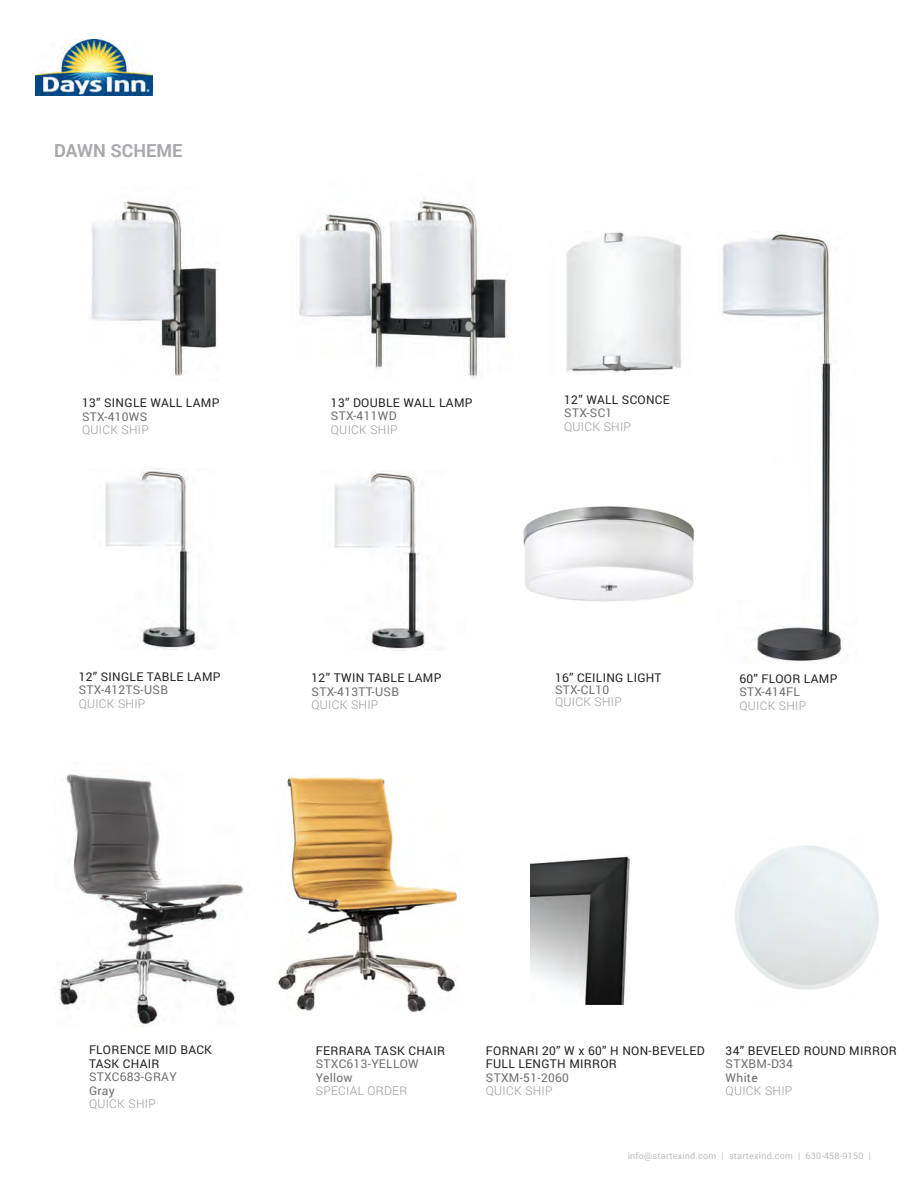
<style>
.page{position:relative;width:918px;height:1188px;background:#fff}
.page>*{position:absolute;margin:0;border:0;box-sizing:border-box;transform-origin:0 0}
.t1{font:700 18px "Roboto";color:#a8a9ad}
.t2{font:12px/13.5px "Roboto";letter-spacing:.025em;color:#231f20}
.t3{font:12px "Roboto";letter-spacing:.025em;color:#6c6d70}
.t4{font:300 12px "Roboto";letter-spacing:.025em;color:#939598}
.t5{font:9px "Roboto";letter-spacing:.025em;color:#bcbdc0}
</style>
<div class="page">
<img style="left:722px;top:231px;width:121px;height:432px">
<img style="left:36px;top:39px;width:116px;height:57px">
<img style="left:91px;top:200px;width:127px;height:176px">
<img style="left:299px;top:198px;width:209px;height:181px">
<img style="left:105px;top:469px;width:91px;height:180px">
<img style="left:334px;top:470px;width:91px;height:181px">
<img style="left:523px;top:506px;width:172px;height:96px">
<img style="left:566px;top:232px;width:115px;height:142px">
<img style="left:531px;top:856px;width:99px;height:148px">
<img style="left:54px;top:774px;width:190px;height:253px">
<img style="left:278px;top:775px;width:181px;height:238px">
<p class="t1" style="left:54px;top:138px;width:130px">DAWN SCHEME</p>
<p class="t2" style="left:82px;top:396px;width:139px">13” SINGLE WALL LAMP</p>
<p class="t3" style="left:82px;top:408px;width:67px">STX-410WS</p>
<p class="t4" style="left:82px;top:422px;width:68px">QUICK SHIP</p>
<p class="t2" style="left:331px;top:395px;width:143px">13” DOUBLE WALL LAMP</p>
<p class="t3" style="left:331px;top:407px;width:67px">STX-411WD</p>
<p class="t4" style="left:331px;top:421px;width:68px">QUICK SHIP</p>
<p class="t2" style="left:564px;top:392px;width:107px">12” WALL SCONCE</p>
<p class="t3" style="left:564px;top:405px;width:50px">STX-SC1</p>
<p class="t4" style="left:564px;top:418px;width:68px">QUICK SHIP</p>
<p class="t2" style="left:79px;top:669px;width:143px">12” SINGLE TABLE LAMP</p>
<p class="t3" style="left:79px;top:681px;width:91px">STX-412TS-USB</p>
<p class="t4" style="left:79px;top:695px;width:68px">QUICK SHIP</p>
<p class="t2" style="left:312px;top:671px;width:131px">12” TWIN TABLE LAMP</p>
<p class="t3" style="left:312px;top:683px;width:89px">STX-413TT-USB</p>
<p class="t4" style="left:312px;top:697px;width:68px">QUICK SHIP</p>
<p class="t2" style="left:555px;top:670px;width:108px">16” CEILING LIGHT</p>
<p class="t3" style="left:555px;top:681px;width:56px">STX-CL10</p>
<p class="t4" style="left:555px;top:693px;width:68px">QUICK SHIP</p>
<p class="t2" style="left:739px;top:671px;width:100px">60” FLOOR LAMP</p>
<p class="t3" style="left:739px;top:683px;width:62px">STX-414FL</p>
<p class="t4" style="left:739px;top:697px;width:68px">QUICK SHIP</p>
<p class="t2" style="left:89px;top:1043px;width:124px">FLORENCE MID BACK<br>TASK CHAIR</p>
<p class="t3" style="left:89px;top:1068px;width:89px">STXC683-GRAY</p>
<p class="t3" style="left:89px;top:1082px;width:27px">Gray</p>
<p class="t4" style="left:89px;top:1095px;width:68px">QUICK SHIP</p>
<p class="t2" style="left:316px;top:1043px;width:131px">FERRARA TASK CHAIR</p>
<p class="t3" style="left:316px;top:1055px;width:104px">STXC613-YELLOW</p>
<p class="t3" style="left:316px;top:1069px;width:38px">Yellow</p>
<p class="t4" style="left:316px;top:1083px;width:93px">SPECIAL ORDER</p>
<p class="t2" style="left:486px;top:1043px;width:220px">FORNARI 20” W x 60” H NON-BEVELED<br>FULL LENGTH MIRROR</p>
<p class="t3" style="left:486px;top:1069px;width:85px">STXM-51-2060</p>
<p class="t4" style="left:486px;top:1082px;width:68px">QUICK SHIP</p>
<p class="t2" style="left:726px;top:1043px;width:173px">34” BEVELED ROUND MIRROR</p>
<p class="t3" style="left:726px;top:1055px;width:69px">STXBM-D34</p>
<p class="t3" style="left:726px;top:1069px;width:34px">White</p>
<p class="t4" style="left:726px;top:1082px;width:68px">QUICK SHIP</p>
<p class="t5" style="left:628px;top:1150px;width:245px">info@startexind.com | startexind.com | 630-458-9150 |</p>
</div>
